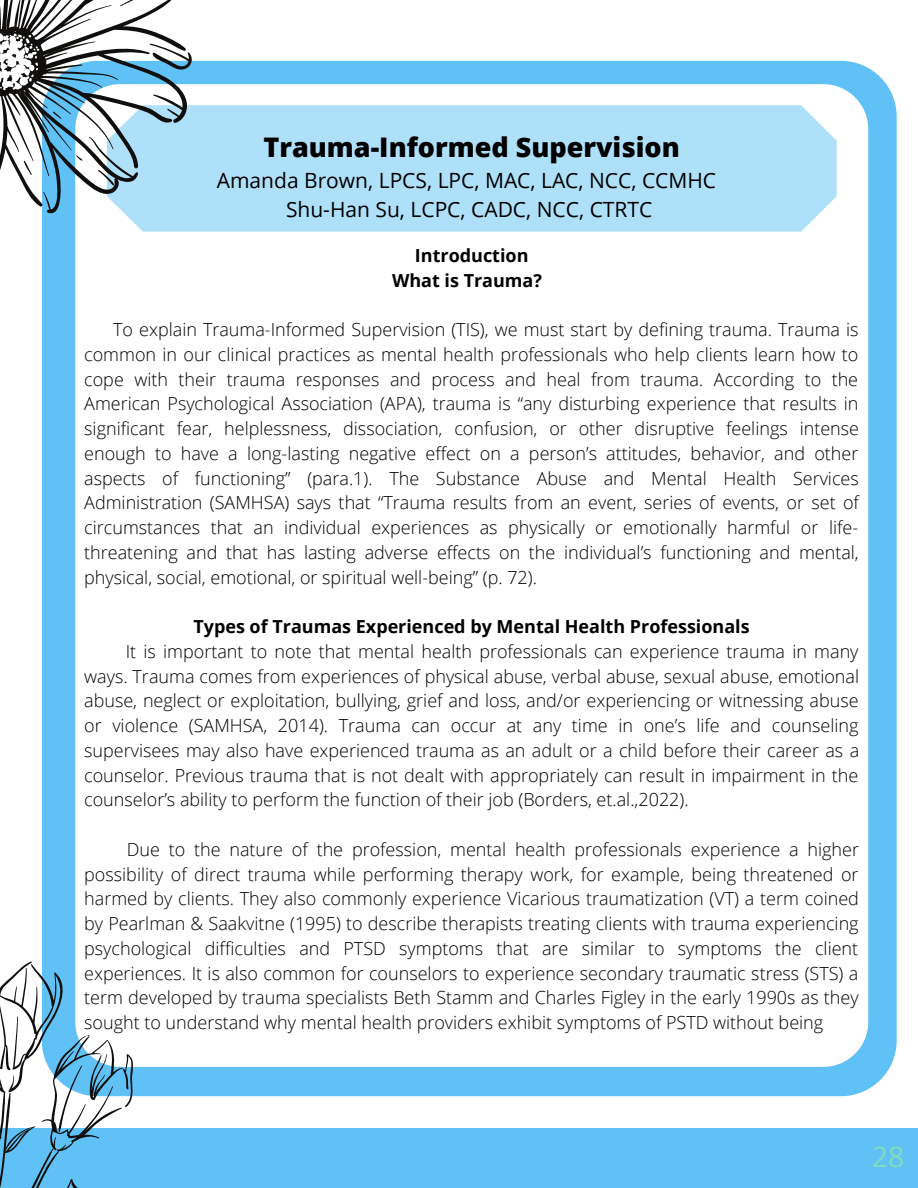
<style>
.page{position:relative;width:918px;height:1188px;background:#fff}
.page>*{position:absolute;margin:0;border:0;box-sizing:border-box;transform-origin:0 0}
.t1{font:28.5px "Open Sans";color:#80dcbe}
.t2{font:800 27px "Open Sans";color:#000}
.t3{font:21px/29.2px "Open Sans";color:#000;text-align:center}
.t4{font:300 18px/24.8px "Open Sans";color:#000;text-align:justify}
.t5{font:700 18px/24.8px "Open Sans";color:#000;text-align:center}
</style>
<div class="page">
<div style="left:0;top:1128px;width:918px;height:60px;background:#5fc1f5"></div>
<div style="left:42px;top:61px;width:855px;height:1035px;background:#5fc1f5;border-radius:56px"></div>
<div style="left:75px;top:84px;width:793px;height:983px;background:#fff;border-radius:45px"></div>
<div style="left:139px;top:105px;width:698px;height:126px;background:#afe0fa"></div>
<svg style="left:0;top:0;width:192px;height:228px"></svg>
<svg style="left:0;top:961px;width:143px;height:227px"></svg>
<h2 class="t2" style="left:263px;top:128px;width:418px">Trauma-Informed Supervision</h2>
<p class="t3" style="left:217px;top:165px;width:501px">Amanda Brown, LPCS, LPC, MAC, LAC, NCC, CCMHC<br>Shu-Han Su, LCPC, CADC, NCC, CTRTC</p>
<p class="t5" style="left:392px;top:242px;width:152px">Introduction<br>What is Trauma?</p>
<p class="t4" style="left:84px;top:317px;width:776px;text-indent:29px">To explain Trauma-Informed Supervision (TIS), we must start by defining trauma. Trauma is common in our clinical practices as mental health professionals who help clients learn how to cope with their trauma responses and process and heal from trauma. According to the American Psychological Association (APA), trauma is “any disturbing experience that results in significant fear, helplessness, dissociation, confusion, or other disruptive feelings intense enough to have a long-lasting negative effect on a person’s attitudes, behavior, and other aspects of functioning” (para.1). The Substance Abuse and Mental Health Services Administration (SAMHSA) says that “Trauma results from an event, series of events, or set of circumstances that an individual experiences as physically or emotionally harmful or life&shy;threatening and that has lasting adverse effects on the individual’s functioning and mental, physical, social, emotional, or spiritual well-being” (p. 72).</p>
<p class="t5" style="left:193px;top:614px;width:558px">Types of Traumas Experienced by Mental Health Professionals</p>
<p class="t4" style="left:84px;top:638px;width:777px;text-indent:42px">It is important to note that mental health professionals can experience trauma in many ways. Trauma comes from experiences of physical abuse, verbal abuse, sexual abuse, emotional abuse, neglect or exploitation, bullying, grief and loss, and/or experiencing or witnessing abuse or violence (SAMHSA, 2014). Trauma can occur at any time in one’s life and counseling supervisees may also have experienced trauma as an adult or a child before their career as a counselor. Previous trauma that is not dealt with appropriately can result in impairment in the counselor’s ability to perform the function of their job (Borders, et.al.,2022).</p>
<p class="t4" style="left:84px;top:836px;width:776px;text-indent:43px">Due to the nature of the profession, mental health professionals experience a higher possibility of direct trauma while performing therapy work, for example, being threatened or harmed by clients. They also commonly experience Vicarious traumatization (VT) a term coined by Pearlman &amp; Saakvitne (1995) to describe therapists treating clients with trauma experiencing psychological difficulties and PTSD symptoms that are similar to symptoms the client experiences. It is also common for counselors to experience secondary traumatic stress (STS) a term developed by trauma specialists Beth Stamm and Charles Figley in the early 1990s as they sought to understand why mental health providers exhibit symptoms of PSTD without being</p>
<h1 class="t1" style="left:872px;top:1137px;width:34px">28</h1>
</div>
